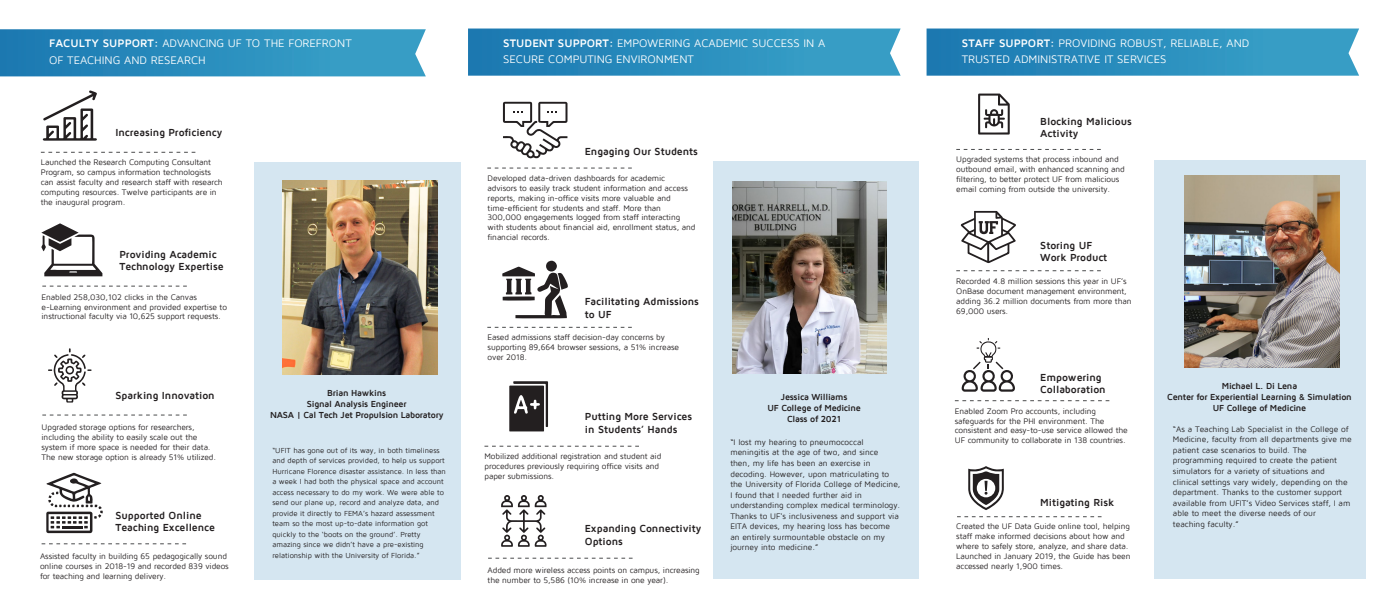
<style>
.page{position:relative;width:1391px;height:608px;background:#fff}
.page>*{position:absolute;margin:0;border:0;box-sizing:border-box;transform-origin:0 0}
.t1{font:11.25px/16.5px "Maven Pro";color:#fff}
.t2{font:700 10.5px/12.6px "Maven Pro";letter-spacing:-.005em;color:#231f20}
.t3{font:700 9px/10.8px "Maven Pro";letter-spacing:-.03em;color:#231f20;text-align:center}
.t4{font:8.25px/9.9px "Maven Pro";letter-spacing:-.01em;color:#231f20}
.t5{font:7.5px/10.5px "Maven Pro";color:#231f20}
.s1{font-weight:700}
</style>
<div class="page">
<div style="left:1154px;top:160px;width:211px;height:419px;background:#d5e6f1"></div>
<img style="left:1185px;top:176px;width:154px;height:191px">
<div style="left:254px;top:162px;width:207px;height:417px;background:#d5e6f1"></div>
<svg style="left:0;top:29px;width:426px;height:47px;background:#2e90be"></svg>
<svg style="left:468px;top:28px;width:432px;height:48px;background:#3090be"></svg>
<svg style="left:926px;top:28px;width:433px;height:48px;background:#3191bf"></svg>
<div style="left:713px;top:161px;width:205px;height:418px;background:#d5e6f1"></div>
<img style="left:732px;top:181px;width:154px;height:192px">
<svg style="left:487px;top:168px;width:145px;height:1px"></svg>
<svg style="left:42px;top:414px;width:145px;height:1px"></svg>
<svg style="left:41px;top:152px;width:154px;height:1px"></svg>
<svg style="left:42px;top:286px;width:145px;height:1px"></svg>
<svg style="left:42px;top:543px;width:144px;height:1px"></svg>
<svg style="left:488px;top:557px;width:144px;height:1px"></svg>
<svg style="left:487px;top:327px;width:145px;height:1px"></svg>
<img style="left:283px;top:181px;width:154px;height:194px">
<svg style="left:484px;top:445px;width:155px;height:1px"></svg>
<svg style="left:957px;top:516px;width:144px;height:1px"></svg>
<svg style="left:956px;top:270px;width:144px;height:1px"></svg>
<svg style="left:955px;top:400px;width:154px;height:1px"></svg>
<svg style="left:956px;top:149px;width:144px;height:1px"></svg>
<svg style="left:43px;top:90px;width:54px;height:51px"></svg>
<svg style="left:41px;top:223px;width:61px;height:53px"></svg>
<svg style="left:48px;top:348px;width:43px;height:54px"></svg>
<svg style="left:46px;top:472px;width:57px;height:61px"></svg>
<svg style="left:509px;top:381px;width:39px;height:50px;background:#484546"></svg>
<svg style="left:501px;top:495px;width:45px;height:51px"></svg>
<svg style="left:978px;top:93px;width:31px;height:41px"></svg>
<svg style="left:961px;top:338px;width:54px;height:53px"></svg>
<svg style="left:968px;top:466px;width:36px;height:44px"></svg>
<svg style="left:960px;top:211px;width:56px;height:52px"></svg>
<div style="left:546px;top:260px;width:11px;height:11px;background:#231f20;border-radius:50%"></div>
<svg style="left:502px;top:266px;width:66px;height:52px"></svg>
<svg style="left:503px;top:102px;width:64px;height:57px"></svg>
<h1 class="t1" style="left:49px;top:36px;width:304px"><span class="s1">FACULTY SUPPORT:</span> ADVANCING UF TO THE FOREFRONT<br>OF TEACHING AND RESEARCH</h1>
<h1 class="t1" style="left:503px;top:35px;width:324px"><span class="s1">STUDENT SUPPORT:</span> EMPOWERING ACADEMIC SUCCESS IN A<br>SECURE COMPUTING ENVIRONMENT</h1>
<h1 class="t1" style="left:961px;top:35px;width:289px"><span class="s1">STAFF SUPPORT:</span> PROVIDING ROBUST, RELIABLE, AND<br>TRUSTED ADMINISTRATIVE IT SERVICES</h1>
<p class="t2" style="left:115px;top:127px;width:108px">Increasing Proficiency</p>
<p class="t4" style="left:41px;top:157px;width:183px">Launched the Research Computing Consultant Program, so campus information technologists can assist faculty and research staff with research computing resources. Twelve participants are in the inaugural program.</p>
<p class="t2" style="left:119px;top:248px;width:106px">Providing Academic<br>Technology Expertise</p>
<p class="t4" style="left:42px;top:292px;width:187px">Enabled 258,030,102 clicks in the Canvas e-Learning environment and provided expertise to instructional faculty via 10,625 support requests.</p>
<p class="t2" style="left:115px;top:389px;width:101px">Sparking Innovation</p>
<p class="t4" style="left:42px;top:422px;width:176px">Upgraded storage options for researchers, including the ability to easily scale out the system if more space is needed for their data.<br>The new storage option is already 51% utilized.</p>
<p class="t2" style="left:115px;top:508px;width:101px">Supported Online<br>Teaching Excellence</p>
<p class="t4" style="left:40px;top:551px;width:190px">Assisted faculty in building 65 pedagogically sound online courses in 2018-19 and recorded 839 videos for teaching and learning delivery.</p>
<p class="t3" style="left:270px;top:388px;width:175px">Brian Hawkins<br>Signal Analysis Engineer<br>NASA | Cal Tech Jet Propulsion Laboratory</p>
<p class="t5" style="left:272px;top:445px;width:175px">“UFIT has gone out of its way, in both timeliness and depth of services provided, to help us support Hurricane Florence disaster assistance. In less than a week I had both the physical space and account access necessary to do my work. We were able to send our plane up, record and analyze data, and provide it directly to FEMA’s hazard assessment team so the most up-to-date information got quickly to the ‘boots on the ground’. Pretty amazing since we didn’t have a pre-existing relationship with the University of Florida.”</p>
<p class="t2" style="left:585px;top:146px;width:115px">Engaging Our Students</p>
<p class="t4" style="left:487px;top:173px;width:209px">Developed data-driven dashboards for academic advisors to easily track student information and access reports, making in-office visits more valuable and time-efficient for students and staff. More than 300,000 engagements logged from staff interacting with students about financial aid, enrollment status, and financial records.</p>
<p class="t2" style="left:585px;top:295px;width:116px">Facilitating Admissions to UF</p>
<p class="t4" style="left:487px;top:333px;width:193px">Eased admissions staff decision-day concerns by supporting 89,664 browser sessions, a 51% increase over 2018.</p>
<p class="t2" style="left:585px;top:410px;width:109px">Putting More Services in Students’ Hands</p>
<p class="t4" style="left:484px;top:451px;width:178px">Mobilized additional registration and student aid procedures previously requiring office visits and paper submissions.</p>
<p class="t2" style="left:585px;top:522px;width:118px">Expanding Connectivity<br>Options</p>
<p class="t4" style="left:487px;top:565px;width:214px">Added more wireless access points on campus, increasing the number to 5,586 (10% increase in one year).</p>
<p class="t3" style="left:767px;top:391px;width:95px">Jessica Williams<br>UF College of Medicine<br>Class of 2021</p>
<p class="t4" style="left:730px;top:437px;width:172px;line-height:10.5px">“I lost my hearing to pneumococcal meningitis at the age of two, and since<br>then, my life has been an exercise in decoding. However, upon matriculating to the University of Florida College of Medicine, I found that I needed further aid in understanding complex medical terminology.<br>Thanks to UF's inclusiveness and support via EITA devices, my hearing loss has become an entirely surmountable obstacle on my journey into medicine.”</p>
<p class="t2" style="left:1040px;top:115px;width:93px">Blocking Malicious<br>Activity</p>
<p class="t4" style="left:956px;top:154px;width:170px">Upgraded systems that process inbound and outbound email, with enhanced scanning and filtering, to better protect UF from malicious email coming from outside the university.</p>
<p class="t2" style="left:1040px;top:239px;width:69px">Storing UF<br>Work Product</p>
<p class="t4" style="left:956px;top:276px;width:177px">Recorded 4.8 million sessions this year in UF’s OnBase document management environment, adding 36.2 million documents from more than 69,000 users.</p>
<p class="t2" style="left:1040px;top:371px;width:67px">Empowering<br>Collaboration</p>
<p class="t4" style="left:955px;top:406px;width:174px">Enabled Zoom Pro accounts, including safeguards for the PHI environment. The consistent and easy-to-use service allowed the UF community to collaborate in 138 countries.</p>
<p class="t2" style="left:1040px;top:496px;width:76px">Mitigating Risk</p>
<p class="t4" style="left:956px;top:521px;width:176px">Created the UF Data Guide online tool, helping staff make informed decisions about how and where to safely store, analyze, and share data.<br>Launched in January 2019, the Guide has been accessed nearly 1,900 times.</p>
<p class="t3" style="left:1167px;top:381px;width:186px">Michael L. Di Lena<br>Center for Experiential Learning &amp; Simulation<br>UF College of Medicine</p>
<p class="t4" style="left:1173px;top:424px;width:180px;line-height:10.5px">“As a Teaching Lab Specialist in the College of Medicine, faculty from all departments give me patient case scenarios to build. The programming required to create the patient simulators for a variety of situations and clinical settings vary widely, depending on the department. Thanks to the customer support available from UFIT’s Video Services staff, I am able to meet the diverse needs of our<br>teaching faculty.”</p>
</div>
